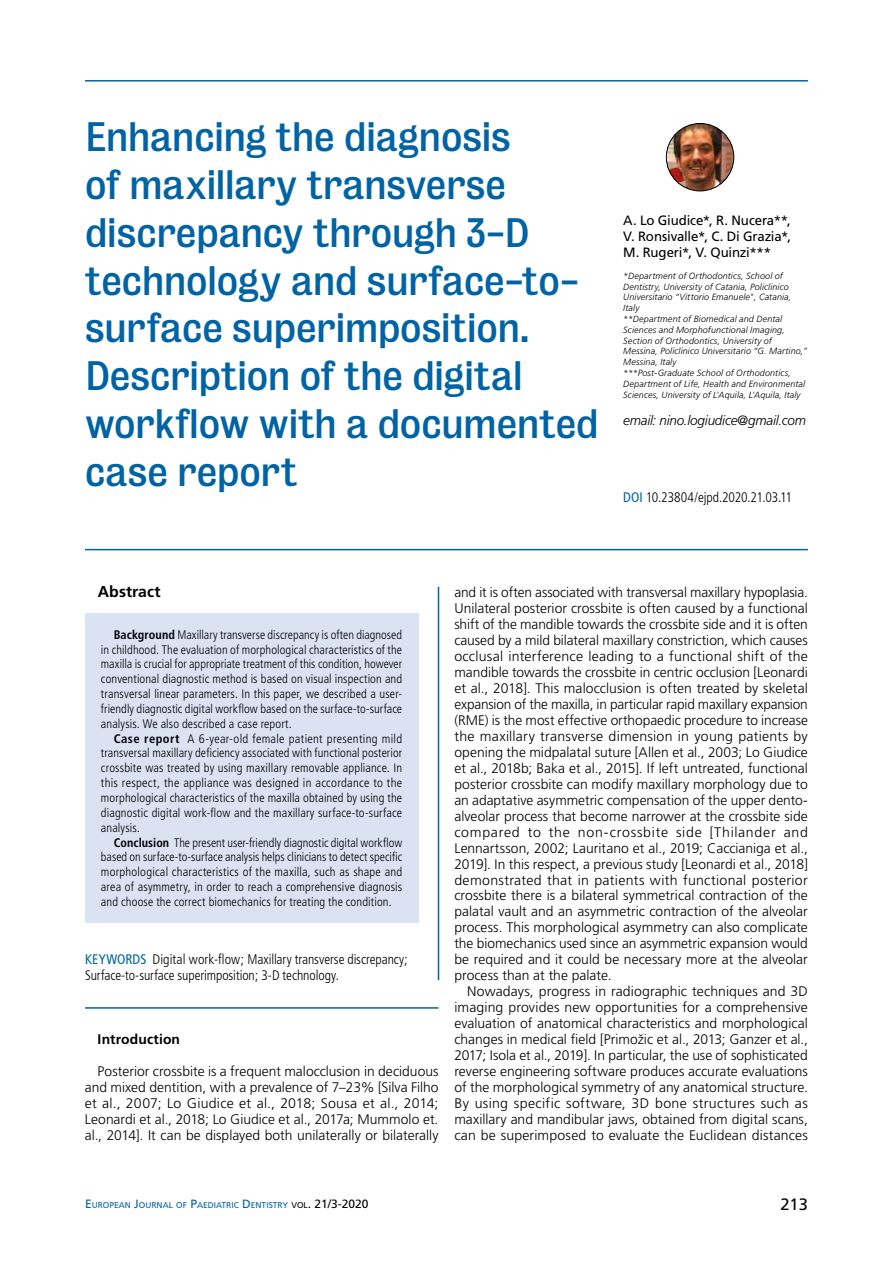
<style>
.page{position:relative;width:893px;height:1263px;background:#fff}
.page>*{position:absolute;margin:0;border:0;box-sizing:border-box;transform-origin:0 0}
.t1{font:37.5px/47.8px "Bureau Grotesque Five Three";letter-spacing:-.005em;color:#0063a5}
.t2{font:16.5px "Frutiger";color:#000}
.t3{font:700 15.75px "Frutiger";letter-spacing:.005em;color:#000}
.t4{font:300 13.8px/15.9px "Frutiger LT Std";letter-spacing:.005em;color:#000;text-align:justify}
.t5{font:300 condensed 13.8px/15.9px "Frutiger";letter-spacing:-.005em;color:#000}
.t6{font:700 13.8px "Frutiger";letter-spacing:.01em;color:#000}
.t7{font:13.5px/16.2px "Frutiger LT Std";letter-spacing:-.015em;color:#000;text-align:justify}
.t8{font:italic 300 13.5px "Frutiger LT Std";letter-spacing:-.015em;color:#000}
.t9{font:300 condensed 12.3px/14.9px "Frutiger LT Std";letter-spacing:.01em;color:#000;text-align:justify}
.t10{font:italic 300 9px/10.8px "Frutiger";letter-spacing:.015em;color:#000}
.t11{font:8.4px "Frutiger";color:#0063a5}
.s1{font-weight:400;color:#0063a5}
.s2{font-weight:700}
.s3{font-size:12px}
.s4{color:#000}
.s5{font-size:12px;color:#000}
</style>
<div class="page">
<hr style="left:85px;top:80px;width:723px;height:2px;background:#0063a5">
<hr style="left:85px;top:549px;width:723px;height:1px;background:#0063a5">
<hr style="left:85px;top:1007px;width:353px;height:2px;background:#0063a5">
<hr style="left:438px;top:587px;width:1px;height:393px;background:#0063a5">
<div style="left:85px;top:613px;width:333px;height:310px;background:#dbe3f3"></div>
<img style="left:666px;top:123px;width:68px;height:68px;border-radius:34px">
<div style="left:666px;top:123px;width:68px;height:68px;border:1px solid #000;border-radius:50%"></div>
<h1 class="t1" style="left:85px;top:113px;width:515px">Enhancing the diagnosis<br>of maxillary transverse discrepancy through 3-D technology and surface-to&shy;surface superimposition.<br>Description of the digital workflow with a documented case report</h1>
<p class="t7" style="left:623px;top:212px;width:170px">A. Lo Giudice*, R. Nucera**, V. Ronsivalle*, C. Di Grazia*, M. Rugeri*, V. Quinzi***</p>
<p class="t10" style="left:623px;top:270px;width:185px">*Department of Orthodontics, School of Dentistry, University of Catania, Policlinico Universitario “Vittorio Emanuele", Catania, Italy<br>**Department of Biomedical and Dental Sciences and Morphofunctional Imaging, Section of Orthodontics, University of Messina, Policlinico Universitario “G. Martino,” Messina, Italy<br>***Post-Graduate School of Orthodontics, Department of Life, Health and Environmental Sciences, University of L'Aquila, L'Aquila, Italy</p>
<p class="t8" style="left:623px;top:412px;width:184px">email: nino.logiudice@gmail.com</p>
<p class="t5" style="left:623px;top:489px;width:170px"><span class="s1">DOI</span> 10.23804/ejpd.2020.21.03.11</p>
<p class="t3" style="left:98px;top:583px;width:64px">Abstract</p>
<p class="t9" style="left:101px;top:627px;width:303px;text-indent:13px"><span class="s2">Background</span> Maxillary transverse discrepancy is often diagnosed in childhood. The evaluation of morphological characteristics of the maxilla is crucial for appropriate treatment of this condition, however conventional diagnostic method is based on visual inspection and transversal linear parameters. In this paper, we described a user&shy;friendly diagnostic digital workflow based on the surface-to-surface analysis. We also described a case report.</p>
<p class="t9" style="left:101px;top:731px;width:303px;text-indent:13px"><span class="s2">Case report</span> A 6-year-old female patient presenting mild transversal maxillary deficiency associated with functional posterior crossbite was treated by using maxillary removable appliance. In this respect, the appliance was designed in accordance to the morphological characteristics of the maxilla obtained by using the diagnostic digital work-flow and the maxillary surface-to-surface analysis.</p>
<p class="t9" style="left:101px;top:835px;width:303px;text-indent:13px"><span class="s2">Conclusion</span> The present user-friendly diagnostic digital workflow based on surface-to-surface analysis helps clinicians to detect specific morphological characteristics of the maxilla, such as shape and area of asymmetry, in order to reach a comprehensive diagnosis and choose the correct biomechanics for treating the condition.</p>
<p class="t5" style="left:85px;top:952px;width:324px"><span class="s1">KEYWORDS</span> Digital work-flow; Maxillary transverse discrepancy;<br>Surface-to-surface superimposition; 3-D technology.</p>
<p class="t6" style="left:98px;top:1031px;width:84px">Introduction</p>
<p class="t4" style="left:85px;top:1063px;width:355px;text-indent:13px">Posterior crossbite is a frequent malocclusion in deciduous and mixed dentition, with a prevalence of 7–23% [Silva Filho et al., 2007; Lo Giudice et al., 2018; Sousa et al., 2014; Leonardi et al., 2018; Lo Giudice et al., 2017a; Mummolo et. al., 2014]. It can be displayed both unilaterally or bilaterally</p>
<p class="t4" style="left:454px;top:585px;width:355px">and it is often associated with transversal maxillary hypoplasia.<br>Unilateral posterior crossbite is often caused by a functional shift of the mandible towards the crossbite side and it is often caused by a mild bilateral maxillary constriction, which causes occlusal interference leading to a functional shift of the mandible towards the crossbite in centric occlusion [Leonardi et al., 2018]. This malocclusion is often treated by skeletal expansion of the maxilla, in particular rapid maxillary expansion (RME) is the most effective orthopaedic procedure to increase the maxillary transverse dimension in young patients by opening the midpalatal suture [Allen et al., 2003; Lo Giudice et al., 2018b; Baka et al., 2015]. If left untreated, functional posterior crossbite can modify maxillary morphology due to an adaptative asymmetric compensation of the upper dento&shy;alveolar process that become narrower at the crossbite side compared to the non-crossbite side [Thilander and Lennartsson, 2002; Lauritano et al., 2019; Caccianiga et al., 2019]. In this respect, a previous study [Leonardi et al., 2018] demonstrated that in patients with functional posterior crossbite there is a bilateral symmetrical contraction of the palatal vault and an asymmetric contraction of the alveolar process. This morphological asymmetry can also complicate the biomechanics used since an asymmetric expansion would be required and it could be necessary more at the alveolar process than at the palate.</p>
<p class="t4" style="left:454px;top:984px;width:355px;text-indent:13px">Nowadays, progress in radiographic techniques and 3D imaging provides new opportunities for a comprehensive evaluation of anatomical characteristics and morphological changes in medical field [Primožic et al., 2013; Ganzer et al., 2017; Isola et al., 2019]. In particular, the use of sophisticated reverse engineering software produces accurate evaluations of the morphological symmetry of any anatomical structure.<br>By using specific software, 3D bone structures such as maxillary and mandibular jaws, obtained from digital scans, can be superimposed to evaluate the Euclidean distances</p>
<p class="t11" style="left:85px;top:1200px;width:285px"><span class="s3">E</span>UROPEAN <span class="s3">J</span>OURNAL OF <span class="s3">P</span>AE DIATRIC <span class="s3">D</span> E NTISTRY <span class="s4">VOL</span><span class="s5">. 21/3-2020</span></p>
<p class="t2" style="left:780px;top:1194px;width:29px">213</p>
</div>
